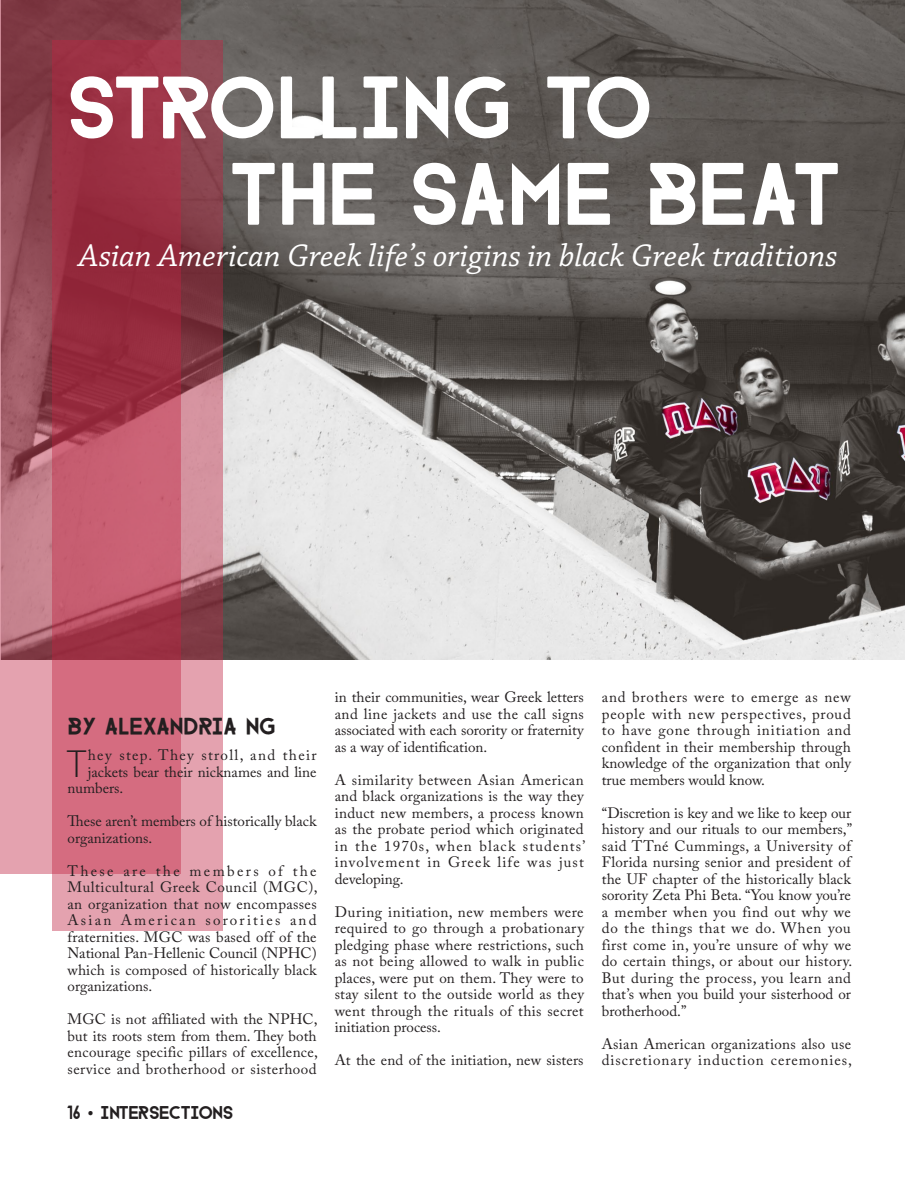
<style>
.page{position:relative;width:905px;height:1188px;background:#fff}
.page>*{position:absolute;margin:0;border:0;box-sizing:border-box;transform-origin:0 0}
.t1{font:72px/86.4px "FARRAY";color:#fff}
.t2{font:300 39.45px "Myriad Pro";color:#231f20}
.t3{font:italic 33px "Chaparral Pro";color:#fff}
.t4{font:19.5px "FARRAY";color:#231f20}
.t5{font:15px/16.5px "Adobe Caslon Pro";letter-spacing:.01em;color:#231f20;text-align:justify}
.t6{font:15px/16.5px "Adobe Caslon Pro";letter-spacing:.055em;color:#231f20}
.t7{font:15px "Adobe Caslon Pro";letter-spacing:.09em;color:#231f20}
.t8{font:15px "FARRAY";letter-spacing:-.01em;color:#231f20}
.s1{font-size:15.6px}
.s2{font-family:"Chaparral Pro";font-weight:700}
</style>
<div class="page">
<img style="left:181px;top:0;width:723px;height:660px">
<svg style="left:52px;top:40px;width:171px;height:891px;background:#ba7682"></svg>
<svg style="left:0;top:0;width:181px;height:874px;background:#af5262"></svg>
<h1 class="t1" style="left:230px;top:65px;width:612px;text-indent:-162px">STROLLING TO<br>THE SAME BEAT</h1>
<h3 class="t3" style="left:79px;top:238px;width:760px">Asian American Greek life’s origins in black Greek traditions</h3>
<h3 class="t4" style="left:68px;top:712px;width:210px">BY ALEXANDRIA NG</h3>
<h2 class="t2" style="left:68px;top:742px;width:20px">T</h2>
<p class="t7" style="left:88px;top:746px;width:230px">hey step. They stroll, and their</p>
<p class="t5" style="left:88px;top:763px;width:230px">jackets bear their nicknames and line</p>
<p class="t5" style="left:68px;top:780px;width:57px">numbers.</p>
<p class="t5" style="left:68px;top:813px;width:250px">These aren’t members of historically black organizations.</p>
<p class="t5" style="left:68px;top:862px;width:251px">These are the members of the Multicultural Greek Council (MGC), an organization that now encompasses Asian American sororities and fraternities. MGC was based off of the National Pan-Hellenic Council (NPHC) which is composed of historically black organizations.</p>
<p class="t5" style="left:68px;top:1011px;width:252px">MGC is not affiliated with the NPHC, but its roots stem from them. They both encourage specific pillars of excellence, service and brotherhood or sisterhood</p>
<p class="t8" style="left:68px;top:1102px;width:167px"><span class="s1">16</span> <span class="s2">•</span> INTERSECTIONS</p>
<p class="t5" style="left:334px;top:689px;width:251px">in their communities, wear Greek letters and line jackets and use the call signs associated with each sorority or fraternity as a way of identification.</p>
<p class="t5" style="left:334px;top:771px;width:252px">A similarity between Asian American and black organizations is the way they induct new members, a process known as the probate period which originated in the 1970s, when black students’ involvement in Greek life was just developing.</p>
<p class="t5" style="left:334px;top:903px;width:251px">During initiation, new members were required to go through a probationary pledging phase where restrictions, such as not being allowed to walk in public places, were put on them. They were to stay silent to the outside world as they went through the rituals of this secret initiation process.</p>
<p class="t5" style="left:334px;top:1052px;width:250px">At the end of the initiation, new sisters</p>
<p class="t5" style="left:602px;top:689px;width:251px">and brothers were to emerge as new people with new perspectives, proud to have gone through initiation and confident in their membership through knowledge of the organization that only true members would know.</p>
<p class="t5" style="left:602px;top:804px;width:252px">“Discretion is key and we like to keep our history and our rituals to our members,” said TTné Cummings, a University of Florida nursing senior and president of the UF chapter of the historically black sorority Zeta Phi Beta. “You know you’re a member when you find out why we do the things that we do. When you first come in, you’re unsure of why we do certain things, or about our history.<br>But during the process, you learn and that’s when you build your sisterhood or brotherhood.”</p>
<p class="t6" style="left:602px;top:1035px;width:251px">Asian American organizations also use discretionary induction ceremonies,</p>
</div>
